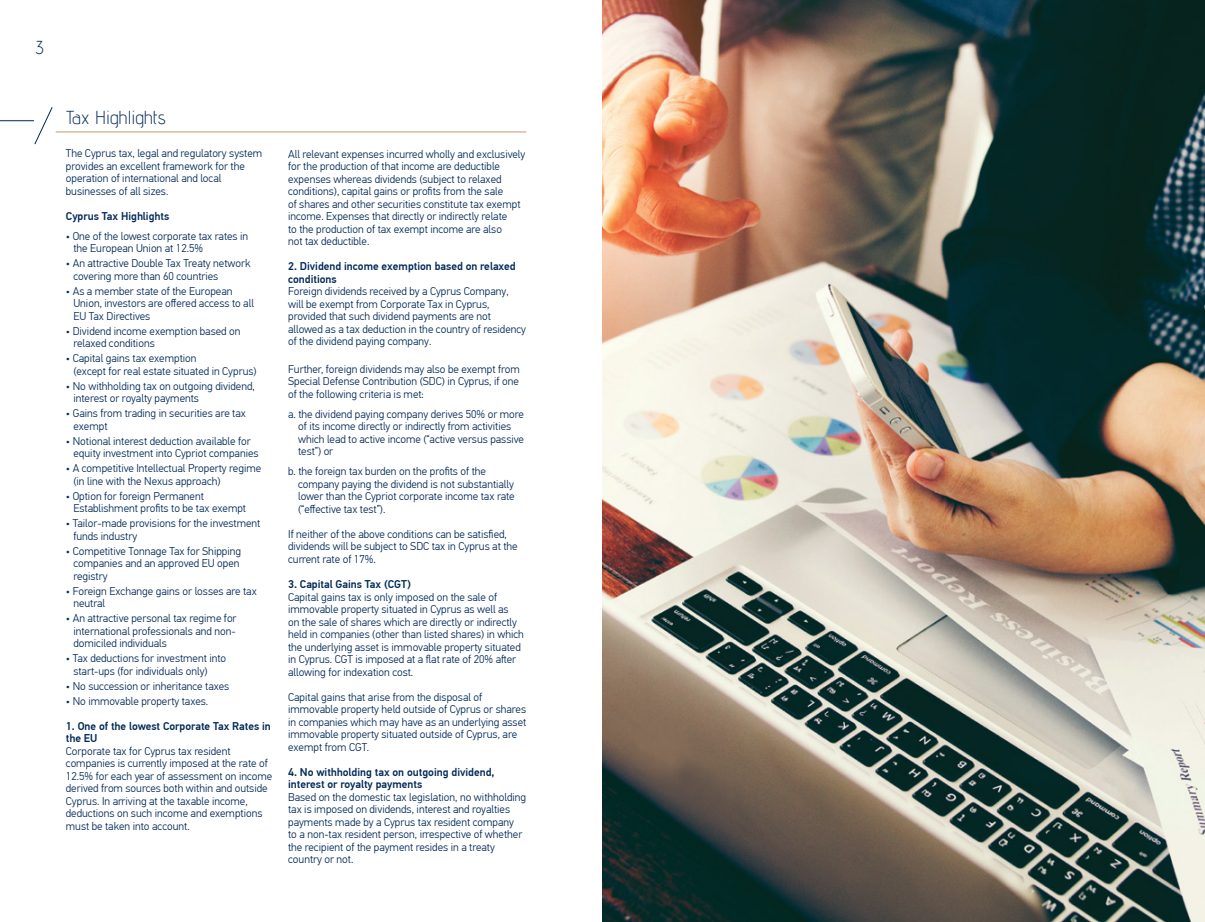
<style>
.page{position:relative;width:1205px;height:922px;background:#fff}
.page>*{position:absolute;margin:0;border:0;box-sizing:border-box;transform-origin:0 0}
.t1{font:300 18.75px "Advent Pro";color:#002856}
.t2{font:300 11.25px/12.5px "PF Din Text Pro";color:#002856}
.t3{font:500 11.25px/12.5px "PF Din Text Pro";color:#002856}
</style>
<div class="page">
<hr style="left:0;top:120px;width:34px;height:1px;background:#002856">
<hr style="left:56px;top:132px;width:470px;height:1px;background:#c49a6c">
<svg style="left:34px;top:107px;width:19px;height:38px"></svg>
<img style="left:602px;top:0;width:603px;height:921px">
<h1 class="t1" style="left:35px;top:36px;width:10px">3</h1>
<h1 class="t1" style="left:66px;top:106px;width:101px">Tax Highlights</h1>
<p class="t2" style="left:66px;top:147px;width:198px">The Cyprus tax, legal and regulatory system provides an excellent framework for the operation of international and local businesses of all sizes.</p>
<p class="t3" style="left:66px;top:209px;width:105px">Cyprus Tax Highlights</p>
<p class="t2" style="left:73px;top:229px;width:176px;text-indent:-8px">• One of the lowest corporate tax rates in the European Union at 12.5%</p>
<p class="t2" style="left:73px;top:257px;width:179px;text-indent:-8px">• An attractive Double Tax Treaty network covering more than 60 countries</p>
<p class="t2" style="left:73px;top:284px;width:182px;text-indent:-8px">• As a member state of the European<br>Union, investors are offered access to all<br>EU Tax Directives</p>
<p class="t2" style="left:73px;top:324px;width:169px;text-indent:-8px">• Dividend income exemption based on relaxed conditions</p>
<p class="t2" style="left:73px;top:352px;width:185px;text-indent:-8px">• Capital gains tax exemption<br>(except for real estate situated in Cyprus)</p>
<p class="t2" style="left:73px;top:379px;width:183px;text-indent:-8px">• No withholding tax on outgoing dividend, interest or royalty payments</p>
<p class="t2" style="left:73px;top:407px;width:174px;text-indent:-8px">• Gains from trading in securities are tax exempt</p>
<p class="t2" style="left:73px;top:434px;width:187px;text-indent:-8px">• Notional interest deduction available for equity investment into Cypriot companies</p>
<p class="t2" style="left:73px;top:462px;width:189px;text-indent:-8px">• A competitive Intellectual Property regime (in line with the Nexus approach)</p>
<p class="t2" style="left:73px;top:489px;width:174px;text-indent:-8px">• Option for foreign Permanent<br>Establishment profits to be tax exempt</p>
<p class="t2" style="left:73px;top:517px;width:188px;text-indent:-8px">• Tailor-made provisions for the investment funds industry</p>
<p class="t2" style="left:73px;top:544px;width:169px;text-indent:-8px">• Competitive Tonnage Tax for Shipping companies and an approved EU open registry</p>
<p class="t2" style="left:73px;top:584px;width:185px;text-indent:-8px">• Foreign Exchange gains or losses are tax neutral</p>
<p class="t2" style="left:73px;top:612px;width:165px;text-align:justify;text-indent:-8px">• An attractive personal tax regime for international professionals and non&shy;domiciled individuals</p>
<p class="t2" style="left:73px;top:652px;width:154px;text-indent:-8px">• Tax deductions for investment into start-ups (for individuals only)</p>
<p class="t2" style="left:66px;top:679px;width:165px">• No succession or inheritance taxes</p>
<p class="t2" style="left:66px;top:694px;width:144px">• No immovable property taxes.</p>
<p class="t3" style="left:66px;top:719px;width:206px">1. One of the lowest Corporate Tax Rates in the EU</p>
<p class="t2" style="left:66px;top:744px;width:208px">Corporate tax for Cyprus tax resident companies is currently imposed at the rate of 12.5% for each year of assessment on income derived from sources both within and outside Cyprus. In arriving at the taxable income, deductions on such income and exemptions must be taken into account.</p>
<p class="t2" style="left:288px;top:148px;width:239px">All relevant expenses incurred wholly and exclusively for the production of that income are deductible expenses whereas dividends (subject to relaxed conditions), capital gains or profits from the sale<br>of shares and other securities constitute tax exempt income. Expenses that directly or indirectly relate<br>to the production of tax exempt income are also<br>not tax deductible.</p>
<p class="t3" style="left:288px;top:260px;width:229px">2. Dividend income exemption based on relaxed conditions</p>
<p class="t2" style="left:288px;top:285px;width:239px">Foreign dividends received by a Cyprus Company, will be exempt from Corporate Tax in Cyprus, provided that such dividend payments are not allowed as a tax deduction in the country of residency of the dividend paying company.</p>
<p class="t2" style="left:288px;top:363px;width:233px;text-align:justify">Further, foreign dividends may also be exempt from Special Defense Contribution (SDC) in Cyprus, if one of the following criteria is met:</p>
<p class="t2" style="left:298px;top:408px;width:227px;text-indent:-10px">a. the dividend paying company derives 50% or more of its income directly or indirectly from activities which lead to active income (“active versus passive test”) or</p>
<p class="t2" style="left:298px;top:465px;width:218px;text-indent:-10px">b. the foreign tax burden on the profits of the company paying the dividend is not substantially lower than the Cypriot corporate income tax rate (“effective tax test”).</p>
<p class="t2" style="left:288px;top:528px;width:231px">If neither of the above conditions can be satisfied, dividends will be subject to SDC tax in Cyprus at the current rate of 17%.</p>
<p class="t3" style="left:288px;top:578px;width:124px">3. Capital Gains Tax (CGT)</p>
<p class="t2" style="left:288px;top:590px;width:237px">Capital gains tax is only imposed on the sale of immovable property situated in Cyprus as well as<br>on the sale of shares which are directly or indirectly held in companies (other than listed shares) in which the underlying asset is immovable property situated in Cyprus. CGT is imposed at a flat rate of 20% after allowing for indexation cost.</p>
<p class="t2" style="left:288px;top:690px;width:240px">Capital gains that arise from the disposal of immovable property held outside of Cyprus or shares in companies which may have as an underlying asset immovable property situated outside of Cyprus, are exempt from CGT.</p>
<p class="t3" style="left:288px;top:765px;width:208px">4. No withholding tax on outgoing dividend, interest or royalty payments</p>
<p class="t2" style="left:288px;top:790px;width:240px">Based on the domestic tax legislation, no withholding tax is imposed on dividends, interest and royalties payments made by a Cyprus tax resident company<br>to a non-tax resident person, irrespective of whether the recipient of the payment resides in a treaty country or not.</p>
</div>
